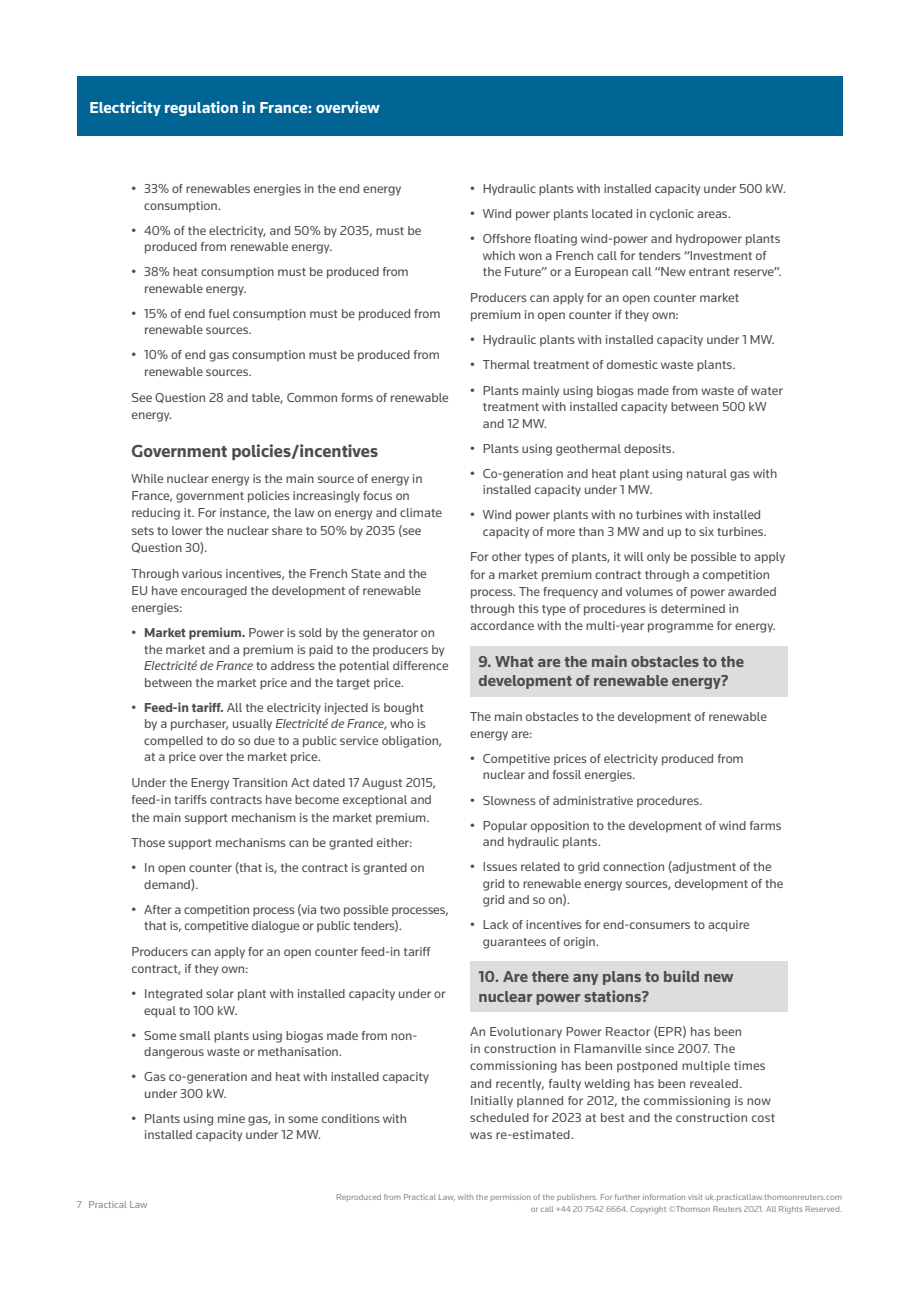
<style>
.page{position:relative;width:919px;height:1289px;background:#fff}
.page>*{position:absolute;margin:0;border:0;box-sizing:border-box;transform-origin:0 0}
.t1{font:700 18px "Knowledge";color:#4b4c4d}
.t2{font:700 16.5px/19.5px "Knowledge";color:#4b4c4d}
.t3{font:700 16.5px "Knowledge";color:#fff}
.t4{font:13.5px/16.5px "Knowledge";color:#4b4c4d}
.t5{font:10.5px "Knowledge";color:#86888b}
.t6{font:9px/12px "Knowledge";color:#86888b;text-align:right}
.s1{font-style:italic}
.s2{font-weight:700}
</style>
<div class="page">
<div style="left:77px;top:77px;width:765px;height:59px;background:#006494"></div>
<div style="left:470px;top:645px;width:317px;height:51px;background:#dcdddf"></div>
<div style="left:470px;top:960px;width:317px;height:51px;background:#dcdddf"></div>
<p class="t3" style="left:89px;top:97px;width:292px">Electricity regulation in France: overview</p>
<p class="t4" style="left:144px;top:180px;width:258px;text-indent:-13px">• 33% of renewables energies in the end energy consumption.</p>
<p class="t4" style="left:144px;top:222px;width:278px;text-indent:-13px">• 40% of the electricity, and 50% by 2035, must be produced from renewable energy.</p>
<p class="t4" style="left:144px;top:263px;width:266px;text-indent:-13px">• 38% heat consumption must be produced from renewable energy.</p>
<p class="t4" style="left:144px;top:305px;width:298px;text-indent:-13px">• 15% of end fuel consumption must be produced from renewable sources.</p>
<p class="t4" style="left:144px;top:346px;width:297px;text-indent:-13px">• 10% of end gas consumption must be produced from renewable sources.</p>
<p class="t4" style="left:131px;top:388px;width:319px;line-height:17.2px">See Question 28 and table, Common forms of renewable energy<span class="s1">.</span></p>
<h1 class="t1" style="left:131px;top:440px;width:248px">Government policies/incentives</h1>
<p class="t4" style="left:131px;top:469px;width:312px;line-height:17.2px">While nuclear energy is the main source of energy in France, government policies increasingly focus on reducing it. For instance, the law on energy and climate sets to lower the nuclear share to 50% by 2035 (see Question 30).</p>
<p class="t4" style="left:131px;top:564px;width:297px;line-height:17.2px">Through various incentives, the French State and the<br>EU have encouraged the development of renewable energies:</p>
<p class="t4" style="left:144px;top:624px;width:306px;text-indent:-13px">• <span class="s2">Market premium.</span> Power is sold by the generator on the market and a premium is paid to the producers by <span class="s1">Electricité de France</span> to address the potential difference between the market price and the target price.</p>
<p class="t4" style="left:144px;top:698px;width:299px;text-indent:-13px">• <span class="s2">Feed-in tariff.</span> All the electricity injected is bought<br>by a purchaser, usually <span class="s1">Electricité de France</span>, who is compelled to do so due to a public service obligation, at a price over the market price.</p>
<p class="t4" style="left:131px;top:773px;width:306px;line-height:17.2px">Under the Energy Transition Act dated 17 August 2015, feed-in tariffs contracts have become exceptional and the main support mechanism is the market premium.</p>
<p class="t4" style="left:131px;top:834px;width:282px">Those support mechanisms can be granted either:</p>
<p class="t4" style="left:144px;top:859px;width:282px;text-indent:-13px">• In open counter (that is, the contract is granted on demand).</p>
<p class="t4" style="left:144px;top:900px;width:306px;text-indent:-13px">• After a competition process (via two possible processes, that is, competitive dialogue or public tenders).</p>
<p class="t4" style="left:131px;top:942px;width:300px;line-height:17.2px">Producers can apply for an open counter feed-in tariff contract, if they own:</p>
<p class="t4" style="left:144px;top:985px;width:303px;text-indent:-13px">• Integrated solar plant with installed capacity under or equal to 100 kW.</p>
<p class="t4" style="left:144px;top:1026px;width:274px;text-indent:-13px">• Some small plants using biogas made from non&shy;dangerous waste or methanisation.</p>
<p class="t4" style="left:144px;top:1068px;width:286px;text-indent:-13px">• Gas co-generation and heat with installed capacity under 300 kW.</p>
<p class="t4" style="left:144px;top:1109px;width:264px;text-indent:-13px">• Plants using mine gas, in some conditions with installed capacity under 12 MW.</p>
<p class="t4" style="left:470px;top:180px;width:317px">• Hydraulic plants with installed capacity under 500 kW.</p>
<p class="t4" style="left:470px;top:205px;width:262px">• Wind power plants located in cyclonic areas.</p>
<p class="t4" style="left:483px;top:230px;width:300px;text-indent:-13px">• Offshore floating wind-power and hydropower plants which won a French call for tenders “Investment of the Future” or a European call “New entrant reserve”.</p>
<p class="t4" style="left:470px;top:289px;width:271px;line-height:17.2px">Producers can apply for an open counter market premium in open counter if they own:</p>
<p class="t4" style="left:470px;top:331px;width:306px">• Hydraulic plants with installed capacity under 1 MW.</p>
<p class="t4" style="left:470px;top:356px;width:267px">• Thermal treatment of domestic waste plants.</p>
<p class="t4" style="left:483px;top:381px;width:302px;text-indent:-13px">• Plants mainly using biogas made from waste of water treatment with installed capacity between 500 kW and 12 MW.</p>
<p class="t4" style="left:470px;top:439px;width:206px">• Plants using geothermal deposits.</p>
<p class="t4" style="left:483px;top:464px;width:296px;text-indent:-13px">• Co-generation and heat plant using natural gas with installed capacity under 1 MW.</p>
<p class="t4" style="left:483px;top:506px;width:285px;text-indent:-13px">• Wind power plants with no turbines with installed capacity of more than 3 MW and up to six turbines.</p>
<p class="t4" style="left:470px;top:548px;width:316px;line-height:17.2px">For other types of plants, it will only be possible to apply for a market premium contract through a competition process. The frequency and volumes of power awarded through this type of procedures is determined in accordance with the multi-year programme for energy.</p>
<p class="t2" style="left:478px;top:651px;width:267px">9. What are the main obstacles to the development of renewable energy?</p>
<p class="t4" style="left:470px;top:707px;width:298px;line-height:17.2px">The main obstacles to the development of renewable energy are:</p>
<p class="t4" style="left:483px;top:750px;width:262px;text-indent:-13px">• Competitive prices of electricity produced from nuclear and fossil energies.</p>
<p class="t4" style="left:470px;top:791px;width:234px">• Slowness of administrative procedures.</p>
<p class="t4" style="left:483px;top:816px;width:300px;text-indent:-13px">• Popular opposition to the development of wind farms and hydraulic plants.</p>
<p class="t4" style="left:483px;top:858px;width:302px;text-indent:-13px">• Issues related to grid connection (adjustment of the grid to renewable energy sources, development of the grid and so on).</p>
<p class="t4" style="left:483px;top:916px;width:268px;text-indent:-13px">• Lack of incentives for end-consumers to acquire guarantees of origin.</p>
<p class="t2" style="left:478px;top:966px;width:256px">10. Are there any plans to build new nuclear power stations?</p>
<p class="t4" style="left:470px;top:1022px;width:306px;line-height:17.2px">An Evolutionary Power Reactor (EPR) has been<br>in construction in Flamanville since 2007. The commissioning has been postponed multiple times and recently, faulty welding has been revealed.<br>Initially planned for 2012, the commissioning is now scheduled for 2023 at best and the construction cost was re-estimated.</p>
<p class="t5" style="left:77px;top:1198px;width:72px">7 Practical Law</p>
<p class="t6" style="left:336px;top:1190px;width:507px">Reproduced from Practical Law, with the permission of the publishers. For further information visit uk.practicallaw.thomsonreuters.com or call +44 20 7542 6664. Copyright ©Thomson Reuters 2021. All Rights Reserved.</p>
</div>
